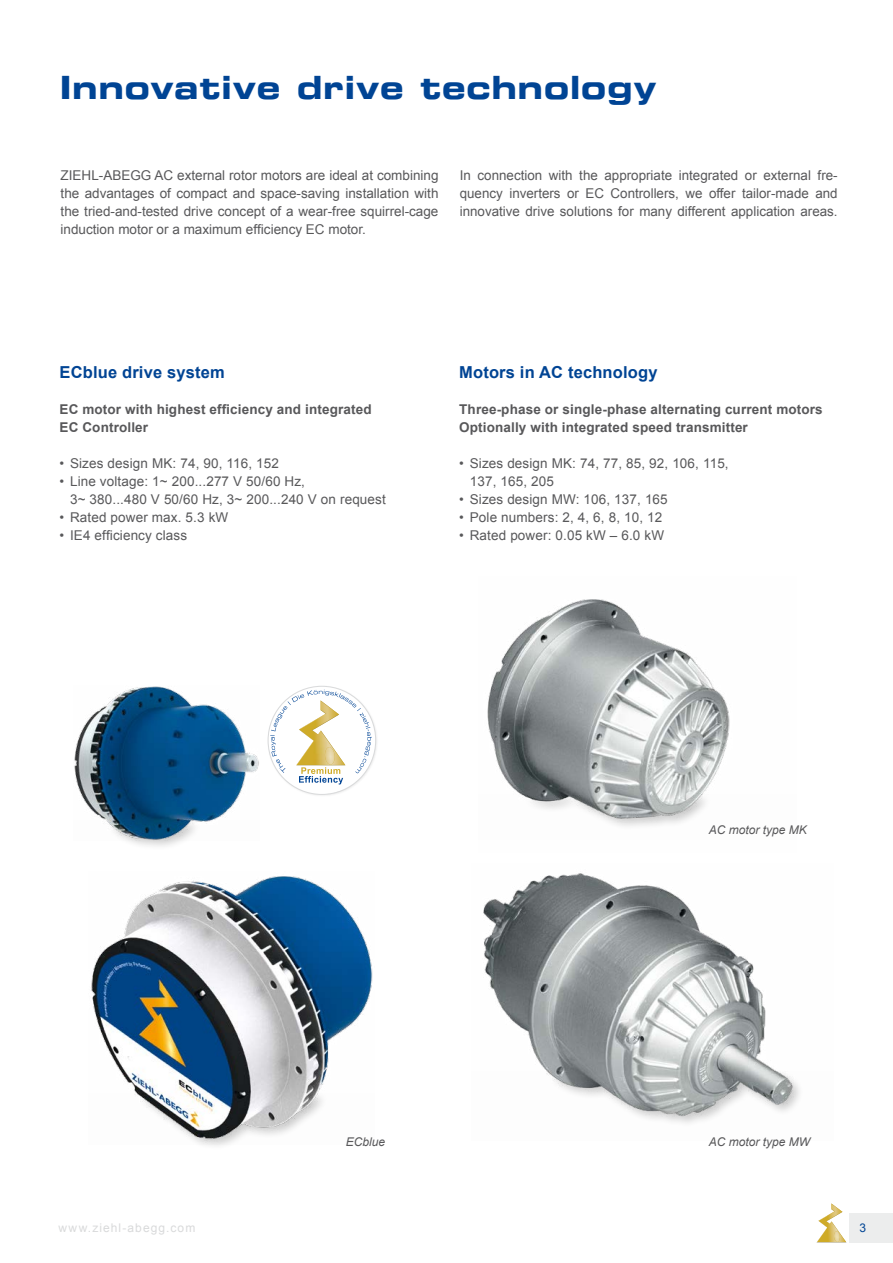
<style>
.page{position:relative;width:893px;height:1263px;background:#fff}
.page>*{position:absolute;margin:0;border:0;box-sizing:border-box;transform-origin:0 0}
.t1{font:31.5px "Eurostile Bold Extended Two";letter-spacing:.015em;color:#004494}
.t2{font:700 16.5px "Arial";letter-spacing:.01em;color:#004494}
.t3{font:13.5px/18px "Arial";letter-spacing:.01em;color:#58585a}
.t4{font:700 13.5px/18px "Arial";letter-spacing:.01em;color:#58585a}
.t5{font:italic 12px "Arial";color:#58585a}
.t6{font:12px "Arial";letter-spacing:.09em;color:#d9dadb}
.t7{font:12px "Arial";color:#004494}
</style>
<div class="page">
<div style="left:849px;top:1213px;width:44px;height:29px;background:#eceded"></div>
<svg style="left:817px;top:1203px;width:29px;height:40px"></svg>
<svg style="left:268px;top:686px;width:108px;height:108px"></svg>
<img style="left:483px;top:873px;width:317px;height:250px">
<img style="left:487px;top:599px;width:243px;height:227px">
<div style="left:106px;top:818px;width:110px;height:33px;background:#000;opacity:.2"></div>
<img style="left:74px;top:686px;width:185px;height:154px">
<img style="left:91px;top:876px;width:282px;height:268px">
<h1 class="t1" style="left:60px;top:65px;width:598px">Innovative drive technology</h1>
<p class="t3" style="left:61px;top:166px;width:379px;text-align:justify">Ziehl-Abegg AC external rotor motors are ideal at combining the advantages of compact and space-saving installation with the tried-and-tested drive concept of a wear-free squirrel-cage induction motor or a maximum efficiency EC motor.</p>
<p class="t3" style="left:460px;top:166px;width:379px;text-align:justify">I n connection with the appropriate integrated or external fre&shy;quency inverters or EC Controllers, we offer tailor-made and innovative drive solutions for many different application areas.</p>
<p class="t2" style="left:60px;top:361px;width:167px">ECblue drive system</p>
<p class="t4" style="left:60px;top:401px;width:314px">EC motor with highest efficiency and integrated<br>EC Controller</p>
<p class="t3" style="left:60px;top:454px;width:221px">• Sizes design MK: 74, 90, 116, 152</p>
<p class="t3" style="left:70px;top:472px;width:317px;text-indent:-11px">• Line voltage: 1~ 200...277 V 50/60 Hz,<br>3~ 380...480 V 50/60 Hz, 3~ 200...240 V on request</p>
<p class="t3" style="left:60px;top:508px;width:170px">• Rated power max. 5.3 kW</p>
<p class="t3" style="left:60px;top:526px;width:129px">• IE4 efficiency class</p>
<p class="t2" style="left:459px;top:361px;width:200px">Motors in AC technology</p>
<p class="t4" style="left:459px;top:401px;width:365px">Three-phase or single-phase alternating current motors<br>Optionally with integrated speed transmitter</p>
<p class="t3" style="left:470px;top:454px;width:260px;text-indent:-11px">• Sizes design MK: 74, 77, 85, 92, 106, 115,<br>137, 165, 205</p>
<p class="t3" style="left:459px;top:490px;width:210px">• Sizes design MW: 106, 137, 165</p>
<p class="t3" style="left:459px;top:508px;width:205px">• Pole numbers: 2, 4, 6, 8, 10, 12</p>
<p class="t3" style="left:459px;top:526px;width:206px">• Rated power: 0.05 kW – 6.0 kW</p>
<p class="t5" style="left:709px;top:822px;width:100px">AC motor type MK</p>
<p class="t5" style="left:346px;top:1134px;width:41px">ECblue</p>
<p class="t5" style="left:709px;top:1134px;width:103px">AC motor type MW</p>
<p class="t6" style="left:58px;top:1220px;width:138px">www.ziehl-abegg.com</p>
<p class="t7" style="left:859px;top:1220px;width:8px">3</p>
</div>
